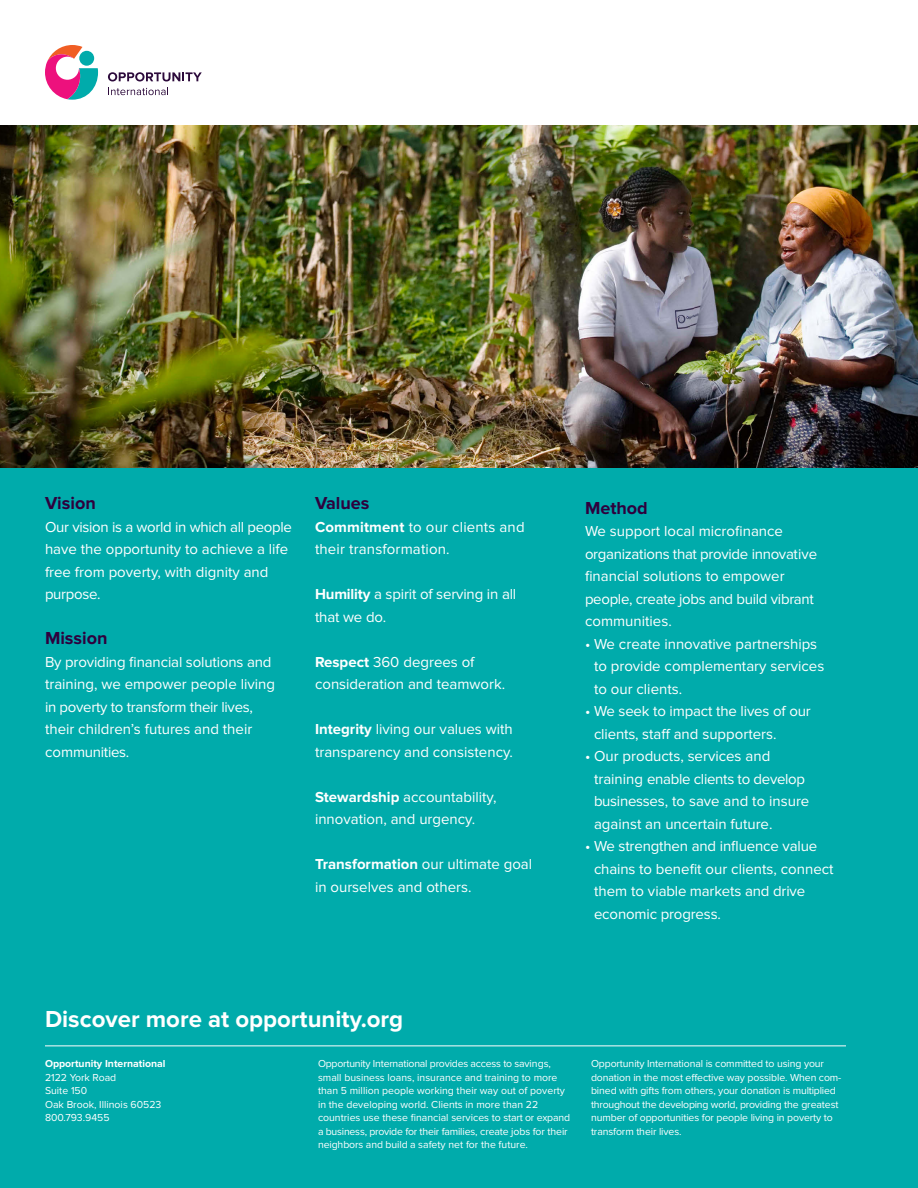
<style>
.page{position:relative;width:918px;height:1188px;background:#fff}
.page>*{position:absolute;margin:0;border:0;box-sizing:border-box;transform-origin:0 0}
.t1{font:700 24px "Proxima Nova";color:#fff}
.t2{font:700 18px "Proxima Nova";color:#2e003d}
.t3{font:15px/22.5px "Proxima Nova";color:#fff}
.t4{font:15px/22.5px "Proxima Nova";letter-spacing:-.02em;color:#fff}
.t5{font:10.5px/13.5px "Proxima Nova";letter-spacing:-.01em;color:#fff}
.t6{font:700 10.5px "Proxima Nova";color:#fff}
.s1{font-weight:700}
</style>
<div class="page">
<div style="left:0;top:468px;width:918px;height:720px;background:#00abab"></div>
<img style="left:0;top:126px;width:918px;height:342px">
<svg style="left:108px;top:72px;width:94px;height:9px"></svg>
<svg style="left:108px;top:88px;width:60px;height:7px"></svg>
<svg style="left:45px;top:45px;width:53px;height:54px"></svg>
<div style="left:79px;top:51px;width:15px;height:15px;background:#00abab;border-radius:50%"></div>
<hr style="left:45px;top:1046px;width:801px;height:1px;background:#fff">
<p class="t2" style="left:45px;top:493px;width:52px">Vision</p>
<p class="t3" style="left:45px;top:516px;width:249px">Our vision is a world in which all people have the opportunity to achieve a life free from poverty, with dignity and purpose.</p>
<p class="t2" style="left:45px;top:628px;width:64px">Mission</p>
<p class="t3" style="left:45px;top:651px;width:232px">By providing financial solutions and training, we empower people living</p>
<p class="t4" style="left:45px;top:696px;width:209px">in poverty to transform their lives,</p>
<p class="t3" style="left:45px;top:718px;width:209px">their children’s futures and their</p>
<p class="t4" style="left:45px;top:741px;width:86px">communities.</p>
<p class="t2" style="left:315px;top:493px;width:56px">Values</p>
<p class="t3" style="left:315px;top:516px;width:211px"><span class="s1">Commitment</span> to our clients and</p>
<p class="t3" style="left:315px;top:538px;width:136px">their transformation.</p>
<p class="t3" style="left:315px;top:583px;width:203px"><span class="s1">Humility</span> a spirit of serving in all</p>
<p class="t3" style="left:315px;top:606px;width:73px">that we do.</p>
<p class="t3" style="left:315px;top:651px;width:161px"><span class="s1">Respect</span> 360 degrees of</p>
<p class="t3" style="left:315px;top:673px;width:192px">consideration and teamwork.</p>
<p class="t3" style="left:315px;top:718px;width:199px"><span class="s1">Integrity</span> living our values with</p>
<p class="t3" style="left:315px;top:741px;width:200px">transparency and consistency.</p>
<p class="t3" style="left:315px;top:786px;width:183px"><span class="s1">Stewardship</span> accountability,</p>
<p class="t3" style="left:315px;top:808px;width:162px">innovation, and urgency.</p>
<p class="t3" style="left:315px;top:853px;width:219px"><span class="s1">Transformation</span> our ultimate goal</p>
<p class="t3" style="left:315px;top:876px;width:158px">in ourselves and others.</p>
<p class="t1" style="left:45px;top:1005px;width:360px">Discover more at opportunity.org</p>
<p class="t2" style="left:585px;top:498px;width:64px">Method</p>
<p class="t3" style="left:585px;top:520px;width:200px">We support local microfinance</p>
<p class="t4" style="left:585px;top:543px;width:234px">organizations that provide innovative</p>
<p class="t3" style="left:585px;top:565px;width:201px">financial solutions to empower</p>
<p class="t4" style="left:585px;top:588px;width:230px">people, create jobs and build vibrant communities.</p>
<p class="t3" style="left:585px;top:633px;width:234px">• We create innovative partnerships</p>
<p class="t3" style="left:594px;top:655px;width:232px">to provide complementary services to our clients.</p>
<p class="t3" style="left:594px;top:700px;width:218px;text-indent:-9px">• We seek to impact the lives of our clients, staff and supporters.</p>
<p class="t3" style="left:585px;top:745px;width:187px">• Our products, services and</p>
<p class="t3" style="left:594px;top:768px;width:217px">training enable clients to develop businesses, to save and to insure against an uncertain future.</p>
<p class="t3" style="left:594px;top:835px;width:241px;text-indent:-9px">• We strengthen and influence value chains to benefit our clients, connect them to viable markets and drive economic progress.</p>
<p class="t6" style="left:45px;top:1058px;width:122px">Opportunity International</p>
<p class="t5" style="left:45px;top:1071px;width:73px">2122 York Road</p>
<p class="t5" style="left:45px;top:1084px;width:44px">Suite 150</p>
<p class="t5" style="left:45px;top:1098px;width:118px">Oak Brook, Illinois 60523</p>
<p class="t5" style="left:45px;top:1111px;width:66px">800.793.9455</p>
<p class="t5" style="left:318px;top:1057px;width:254px">Opportunity International provides access to savings, small business loans, insurance and training to more than 5 million people working their way out of poverty in the developing world. Clients in more than 22 countries use these financial services to start or expand a business, provide for their families, create jobs for their neighbors and build a safety net for the future.</p>
<p class="t5" style="left:591px;top:1057px;width:252px">Opportunity International is committed to using your donation in the most effective way possible. When com&shy;bined with gifts from others, your donation is multiplied throughout the developing world, providing the greatest number of opportunities for people living in poverty to transform their lives.</p>
</div>
